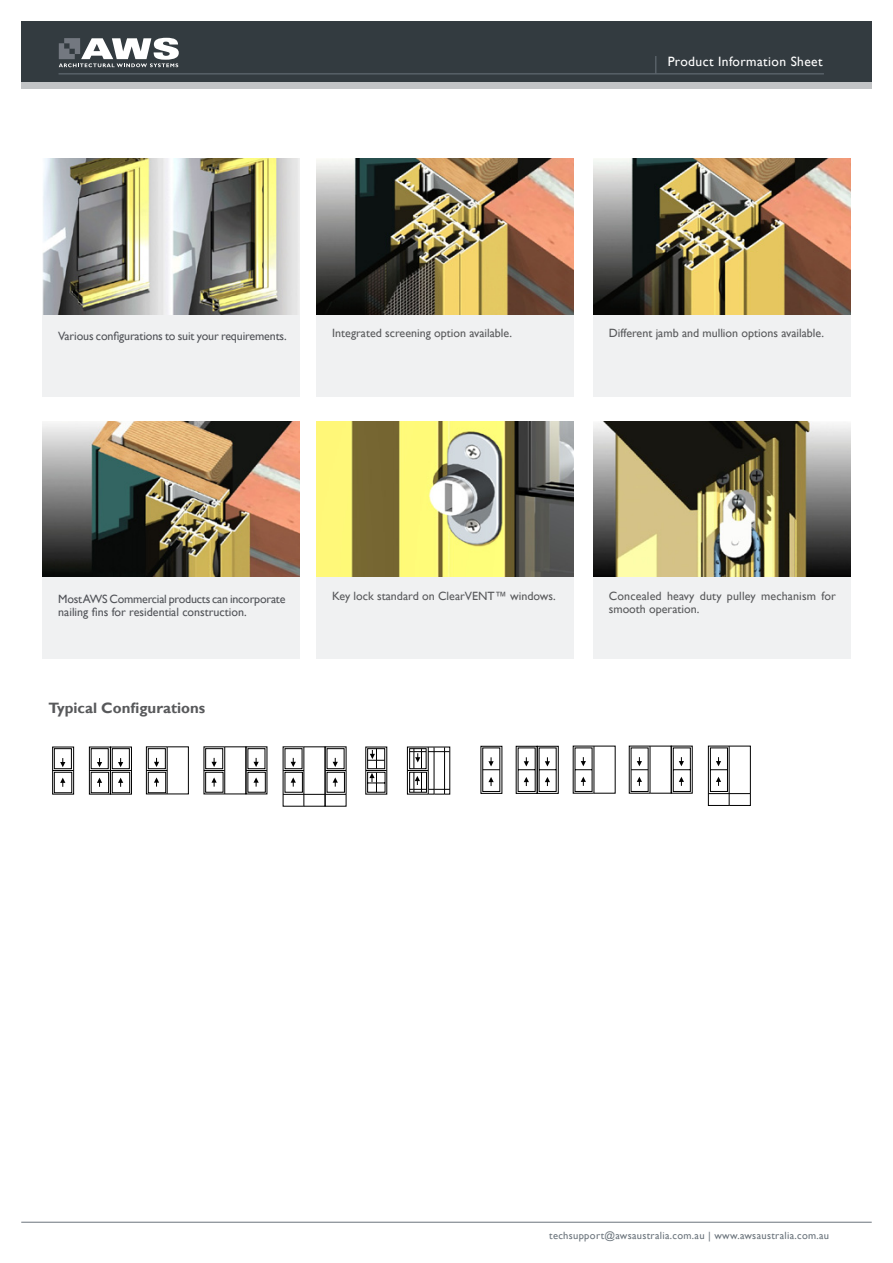
<style>
.page{position:relative;width:893px;height:1263px;background:#fff}
.page>*{position:absolute;margin:0;border:0;box-sizing:border-box;transform-origin:0 0}
.t1{font:700 15px "Gill Sans";color:#58595b}
.t2{font:13.5px "Gill Sans";letter-spacing:.03em;color:#fff}
.t3{font:12px/13.5px "Gill Sans";color:#58595b}
.t4{font:12px/13.5px "Gill Sans";letter-spacing:-.01em;color:#515358}
.t5{font:10.5px "Gill Sans";letter-spacing:.03em;color:#6a737b}
</style>
<div class="page">
<div style="left:21px;top:81px;width:851px;height:8px;background:#c2c4c6"></div>
<div style="left:21px;top:21px;width:851px;height:60px;background:#333b40"></div>
<svg style="left:59px;top:38px;width:120px;height:29px"></svg>
<hr style="left:21px;top:1222px;width:851px;height:1px;background:#6a737b">
<hr style="left:59px;top:73px;width:765px;height:1px;background:#6a737b">
<svg style="left:655px;top:56px;width:1px;height:17px"></svg>
<img style="left:43px;top:158px;width:257px;height:157px">
<img style="left:317px;top:158px;width:257px;height:157px">
<div style="left:43px;top:315px;width:257px;height:81px;background:#f0f1f2"></div>
<div style="left:317px;top:315px;width:257px;height:81px;background:#f0f1f2"></div>
<img style="left:593px;top:158px;width:257px;height:157px">
<div style="left:593px;top:315px;width:257px;height:81px;background:#f0f1f2"></div>
<img style="left:43px;top:421px;width:257px;height:157px">
<img style="left:317px;top:421px;width:257px;height:157px">
<div style="left:43px;top:578px;width:257px;height:81px;background:#f0f1f2"></div>
<div style="left:317px;top:578px;width:257px;height:81px;background:#f0f1f2"></div>
<img style="left:593px;top:421px;width:257px;height:157px">
<div style="left:593px;top:578px;width:257px;height:81px;background:#f0f1f2"></div>
<div style="left:52px;top:747px;width:22px;height:47px;border:1px solid #000"></div>
<svg style="left:53px;top:748px;width:21px;height:45px"></svg>
<hr style="left:650px;top:746px;width:1px;height:47px;background:#000">
<svg style="left:637px;top:777px;width:5px;height:9px"></svg>
<div style="left:671px;top:746px;width:21px;height:47px;border:1px solid #000"></div>
<svg style="left:631px;top:757px;width:17px;height:13px"></svg>
<svg style="left:673px;top:747px;width:18px;height:45px"></svg>
<div style="left:708px;top:746px;width:43px;height:60px;border:1px solid #000"></div>
<hr style="left:729px;top:746px;width:1px;height:60px;background:#000">
<hr style="left:708px;top:793px;width:42px;height:1px;background:#000">
<svg style="left:710px;top:747px;width:18px;height:45px"></svg>
<svg style="left:89px;top:745px;width:517px;height:62px"></svg>
<p class="t2" style="left:668px;top:54px;width:156px">Product Information Sheet</p>
<p class="t4" style="left:58px;top:329px;width:230px">Various configurations to suit your requirements.</p>
<p class="t3" style="left:332px;top:326px;width:181px">Integrated screening option available.</p>
<p class="t3" style="left:609px;top:326px;width:217px">Different jamb and mullion options available.</p>
<p class="t4" style="left:58px;top:592px;width:229px">Most AWS Commercial products can incorporate nailing fins for residential construction.</p>
<p class="t3" style="left:332px;top:589px;width:225px">Key lock standard on ClearVENT™ windows.</p>
<p class="t3" style="left:609px;top:589px;width:229px">Concealed heavy duty pulley mechanism for smooth operation.</p>
<p class="t1" style="left:49px;top:699px;width:158px">Typical Configurations</p>
<p class="t5" style="left:549px;top:1229px;width:282px">techsupport@awsaustralia.com.au | www.awsaustralia.com.au</p>
</div>
